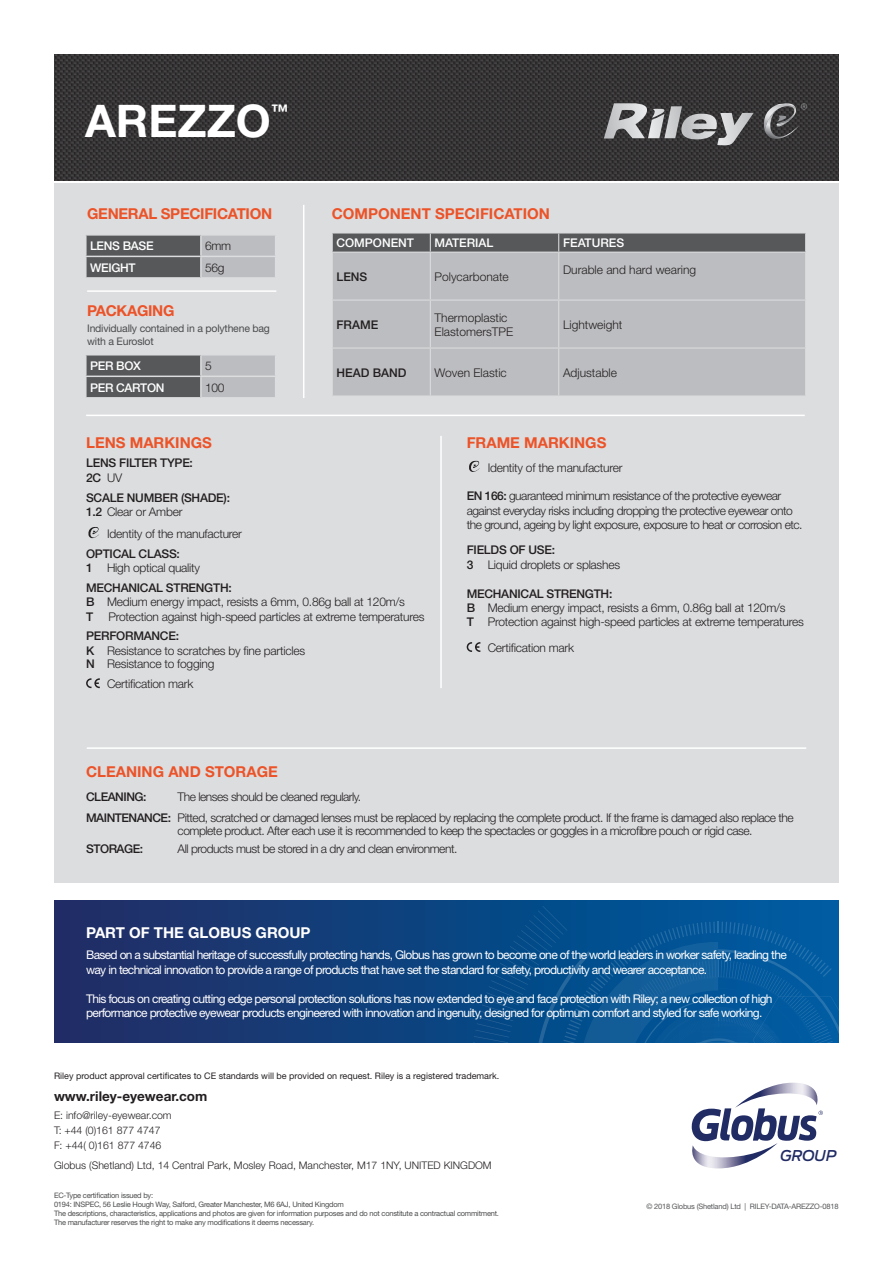
<style>
.page{position:relative;width:893px;height:1263px;background:#fff}
.page>*{position:absolute;margin:0;border:0;box-sizing:border-box;transform-origin:0 0}
.t1{font:700 45px "Helvetica Neue";color:#fff}
.t2{font:700 17.55px "Helvetica Neue";color:#fff}
.t3{font:700 15px "Helvetica Neue";color:#ec5328}
.t4{font:700 15px "Helvetica Neue";letter-spacing:-.02em;color:#ec5328}
.Body_Copy{font:700 15px "Helvetica Neue";color:#fff}
.t5{font:italic 500 14.85px "Antenna";letter-spacing:-.005em;color:#212b64}
.t6{font:700 13.5px "Helvetica Neue";color:#231f20}
.Body_Copy-2{font:12px/14.4px "Helvetica Neue";letter-spacing:-.055em;color:#fff}
.t7{font:300 12px/14.4px "Helvetica Neue";letter-spacing:-.04em;color:#231f20}
.t8{font:300 12px/14.4px "Helvetica Neue";letter-spacing:-.02em;color:#231f20}
.t9{font:500 12px "Helvetica Neue";letter-spacing:-.02em;color:#231f20}
.t10{font:300 12px/14.4px "Helvetica Neue";color:#231f20}
.t11{font:500 12px "Helvetica Neue";letter-spacing:-.025em;color:#fff}
.t12{font:500 12px "Helvetica Neue";color:#fff}
.t13{font:500 12px "Helvetica Neue";letter-spacing:-.04em;color:#231f20}
.t14{font:500 12px "Helvetica Neue";color:#231f20}
.t15{font:300 10.5px "Helvetica Neue";color:#231f20}
.t16{font:10.5px/12.6px "Helvetica Neue";letter-spacing:-.02em;color:#4b4c4d}
.t17{font:9px "Helvetica Neue";color:#231f20}
.t18{font:7.5px/9px "Helvetica Neue";letter-spacing:-.03em;color:#4b4c4d}
.t19{font:7.5px "Helvetica Neue";letter-spacing:-.025em;color:#57585a}
.s1{font-weight:300}
.s2{font-weight:500}
</style>
<div class="page">
<img style="left:54px;top:54px;width:785px;height:126px">
<div style="left:54px;top:183px;width:785px;height:699px;background:#dcdddf"></div>
<hr style="left:440px;top:436px;width:2px;height:252px;background:#fff">
<svg style="left:88px;top:527px;width:11px;height:11px"></svg>
<svg style="left:86px;top:678px;width:14px;height:10px"></svg>
<svg style="left:469px;top:461px;width:11px;height:11px"></svg>
<svg style="left:467px;top:642px;width:13px;height:10px"></svg>
<svg style="left:86px;top:235px;width:189px;height:42px"></svg>
<svg style="left:86px;top:355px;width:189px;height:42px"></svg>
<hr style="left:86px;top:415px;width:719px;height:1px;background:#fff">
<hr style="left:87px;top:747px;width:719px;height:2px;background:#fff">
<hr style="left:303px;top:205px;width:1px;height:193px;background:#fff">
<hr style="left:87px;top:290px;width:189px;height:2px;background:#fff">
<div style="left:54px;top:900px;width:785px;height:143px;background:linear-gradient(to right,#202c63,#005da2)"></div>
<svg style="left:473px;top:906px;width:366px;height:137px"></svg>
<svg style="left:604px;top:103px;width:150px;height:42px"></svg>
<svg style="left:761px;top:103px;width:46px;height:36px"></svg>
<div style="left:333px;top:253px;width:472px;height:142px;background:#bcbdc0"></div>
<svg style="left:332px;top:233px;width:474px;height:19px"></svg>
<hr style="left:430px;top:253px;width:1px;height:47px;background:#dcdddf">
<hr style="left:558px;top:253px;width:1px;height:47px;background:#dcdddf">
<hr style="left:332px;top:300px;width:98px;height:1px;background:#dcdddf">
<hr style="left:430px;top:300px;width:129px;height:1px;background:#dcdddf">
<hr style="left:430px;top:301px;width:1px;height:46px;background:#dcdddf">
<hr style="left:559px;top:300px;width:247px;height:1px;background:#dcdddf">
<hr style="left:558px;top:301px;width:1px;height:46px;background:#dcdddf">
<hr style="left:332px;top:347px;width:98px;height:2px;background:#dcdddf">
<hr style="left:430px;top:347px;width:129px;height:2px;background:#dcdddf">
<hr style="left:430px;top:349px;width:1px;height:46px;background:#dcdddf">
<hr style="left:559px;top:347px;width:247px;height:2px;background:#dcdddf">
<hr style="left:558px;top:349px;width:1px;height:46px;background:#dcdddf">
<svg style="left:691px;top:1083px;width:132px;height:86px"></svg>
<p class="t1" style="left:85px;top:93px;width:187px">AREZZO</p>
<p class="t2" style="left:271px;top:100px;width:19px">™</p>
<p class="t4" style="left:87px;top:205px;width:187px">GENERAL SPECIFICATION</p>
<p class="t11" style="left:90px;top:239px;width:65px">LENS BASE</p>
<p class="t8" style="left:205px;top:239px;width:28px">6mm</p>
<p class="t11" style="left:90px;top:260px;width:47px">WEIGHT</p>
<p class="t8" style="left:205px;top:260px;width:21px">56g</p>
<p class="t4" style="left:87px;top:301px;width:89px">PACKAGING</p>
<p class="t16" style="left:87px;top:322px;width:184px">Individually contained in a polythene bag with a Euroslot</p>
<p class="t11" style="left:90px;top:359px;width:52px">PER BOX</p>
<p class="t8" style="left:205px;top:358px;width:8px">5</p>
<p class="t11" style="left:90px;top:380px;width:76px">PER CARTON</p>
<p class="t8" style="left:205px;top:380px;width:21px">100</p>
<p class="t3" style="left:332px;top:205px;width:220px">COMPONENT SPECIFICATION</p>
<p class="t12" style="left:336px;top:236px;width:79px">COMPONENT</p>
<p class="t12" style="left:435px;top:236px;width:60px">MATERIAL</p>
<p class="t12" style="left:563px;top:236px;width:63px">FEATURES</p>
<p class="t9" style="left:336px;top:269px;width:32px">LENS</p>
<p class="t10" style="left:435px;top:269px;width:76px">Polycarbonate</p>
<p class="t10" style="left:563px;top:262px;width:135px">Durable and hard wearing</p>
<p class="t9" style="left:336px;top:317px;width:43px">FRAME</p>
<p class="t10" style="left:435px;top:310px;width:80px">Thermoplastic<br>ElastomersTPE</p>
<p class="t10" style="left:563px;top:317px;width:61px">Lightweight</p>
<p class="t14" style="left:336px;top:365px;width:72px">HEAD BAND</p>
<p class="t10" style="left:435px;top:365px;width:74px">Woven Elastic</p>
<p class="t10" style="left:563px;top:365px;width:55px">Adjustable</p>
<p class="t3" style="left:86px;top:433px;width:127px">LENS MARKINGS</p>
<p class="t9" style="left:86px;top:456px;width:108px">LENS FILTER TYPE:</p>
<p class="t9" style="left:86px;top:470px;width:38px">2C <span class="s1">UV</span></p>
<p class="t9" style="left:86px;top:490px;width:145px">SCALE NUMBER (SHADE):</p>
<p class="t8" style="left:86px;top:504px;width:98px"><span class="s2">1.2</span> Clear or Amber</p>
<p class="t8" style="left:107px;top:526px;width:136px">Identity of the manufacturer</p>
<p class="t9" style="left:86px;top:546px;width:95px">OPTICAL CLASS:</p>
<p class="t8" style="left:86px;top:560px;width:116px"><span class="s2">1</span> High optical quality</p>
<p class="t9" style="left:86px;top:580px;width:147px">MECHANICAL STRENGTH:</p>
<p class="t8" style="left:86px;top:594px;width:320px"><span class="s2">B</span> Medium energy impact, resists a 6mm, 0.86g ball at 120m/s<br><span class="s2">T</span></p>
<p class="t8" style="left:108px;top:609px;width:318px">Protection against high-speed particles at extreme temperatures</p>
<p class="t9" style="left:86px;top:629px;width:94px">PERFORMANCE:</p>
<p class="t8" style="left:86px;top:643px;width:221px"><span class="s2">K</span> Resistance to scratches by fine particles</p>
<p class="t8" style="left:86px;top:657px;width:130px"><span class="s2">N</span> Resistance to fogging</p>
<p class="t8" style="left:107px;top:676px;width:88px">Certification mark</p>
<p class="t3" style="left:86px;top:762px;width:193px">CLEANING AND STORAGE</p>
<p class="t3" style="left:467px;top:433px;width:141px">FRAME MARKINGS</p>
<p class="t8" style="left:488px;top:460px;width:136px">Identity of the manufacturer</p>
<p class="t7" style="left:467px;top:489px;width:337px"><span class="s2">EN 166:</span> guaranteed minimum resistance of the protective eyewear against everyday risks including dropping the protective eyewear onto the ground, ageing by light exposure, exposure to heat or corrosion etc.</p>
<p class="t9" style="left:467px;top:543px;width:90px">FIELDS OF USE:</p>
<p class="t8" style="left:467px;top:557px;width:155px"><span class="s2">3</span> Liquid droplets or splashes</p>
<p class="t9" style="left:467px;top:586px;width:147px">MECHANICAL STRENGTH:</p>
<p class="t8" style="left:467px;top:600px;width:320px"><span class="s2">B</span> Medium energy impact, resists a 6mm, 0.86g ball at 120m/s</p>
<p class="t8" style="left:467px;top:615px;width:339px"><span class="s2">T</span> Protection against high-speed particles at extreme temperatures</p>
<p class="t8" style="left:488px;top:640px;width:88px">Certification mark</p>
<p class="t13" style="left:86px;top:789px;width:62px">CLEANING:</p>
<p class="t7" style="left:178px;top:789px;width:185px">The lenses should be cleaned regularly.</p>
<p class="t7" style="left:178px;top:810px;width:618px;line-height:13.5px;text-indent:-91px"><span class="s2">MAINTENANCE:</span> Pitted, scratched or damaged lenses must be replaced by replacing the complete product. If the frame is damaged also replace the complete product. After each use it is recommended to keep the spectacles or goggles in a microfibre pouch or rigid case.</p>
<p class="t13" style="left:86px;top:842px;width:59px">STORAGE:</p>
<p class="t7" style="left:178px;top:841px;width:281px">All products must be stored in a dry and clean environment.</p>
<p class="Body_Copy" style="left:86px;top:924px;width:226px">PART OF THE GLOBUS GROUP</p>
<p class="Body_Copy-2" style="left:86px;top:948px;width:702px">Based on a substantial heritage of successfully protecting hands, Globus has grown to become one of the world leaders in worker safety, leading the way in technical innovation to provide a range of products that have set the standard for safety, productivity and wearer acceptance.</p>
<p class="Body_Copy-2" style="left:86px;top:991px;width:688px">This focus on creating cutting edge personal protection solutions has now extended to eye and face protection with Riley; a new collection of high performance protective eyewear products engineered with innovation and ingenuity, designed for optimum comfort and styled for safe working.</p>
<p class="t17" style="left:54px;top:1070px;width:447px">Riley product approval certificates to CE standards will be provided on request. Riley is a registered trademark.</p>
<p class="t6" style="left:54px;top:1088px;width:155px">www.riley-eyewear.com</p>
<p class="t15" style="left:54px;top:1109px;width:119px">E: info@riley-eyewear.com</p>
<p class="t15" style="left:54px;top:1124px;width:108px">T: +44 (0)161 877 4747</p>
<p class="t15" style="left:54px;top:1139px;width:109px">F: +44( 0)161 877 4746</p>
<p class="t15" style="left:54px;top:1158px;width:439px">Globus (Shetland) Ltd, 14 Central Park, Mosley Road, Manchester, M17 1NY, UNITED KINGDOM</p>
<p class="t18" style="left:54px;top:1190px;width:101px">EC-Type certification issued by:</p>
<p class="t18" style="left:54px;top:1199px;width:291px">0194: INSPEC, 56 Leslie Hough Way, Salford, Greater Manchester, M6 6AJ, United Kingdom</p>
<p class="t18" style="left:54px;top:1208px;width:447px">The descriptions, characteristics, applications and photos are given for information purposes and do not constitute a contractual commitment.<br>The manufacturer reserves the right to make any modifications it deems necessary.</p>
<p class="t5" style="left:780px;top:1147px;width:58px">GROUP</p>
<p class="t19" style="left:646px;top:1202px;width:194px">© 2018 Globus (Shetland) Ltd | RILEY-DATA-AREZZO-0818</p>
</div>
